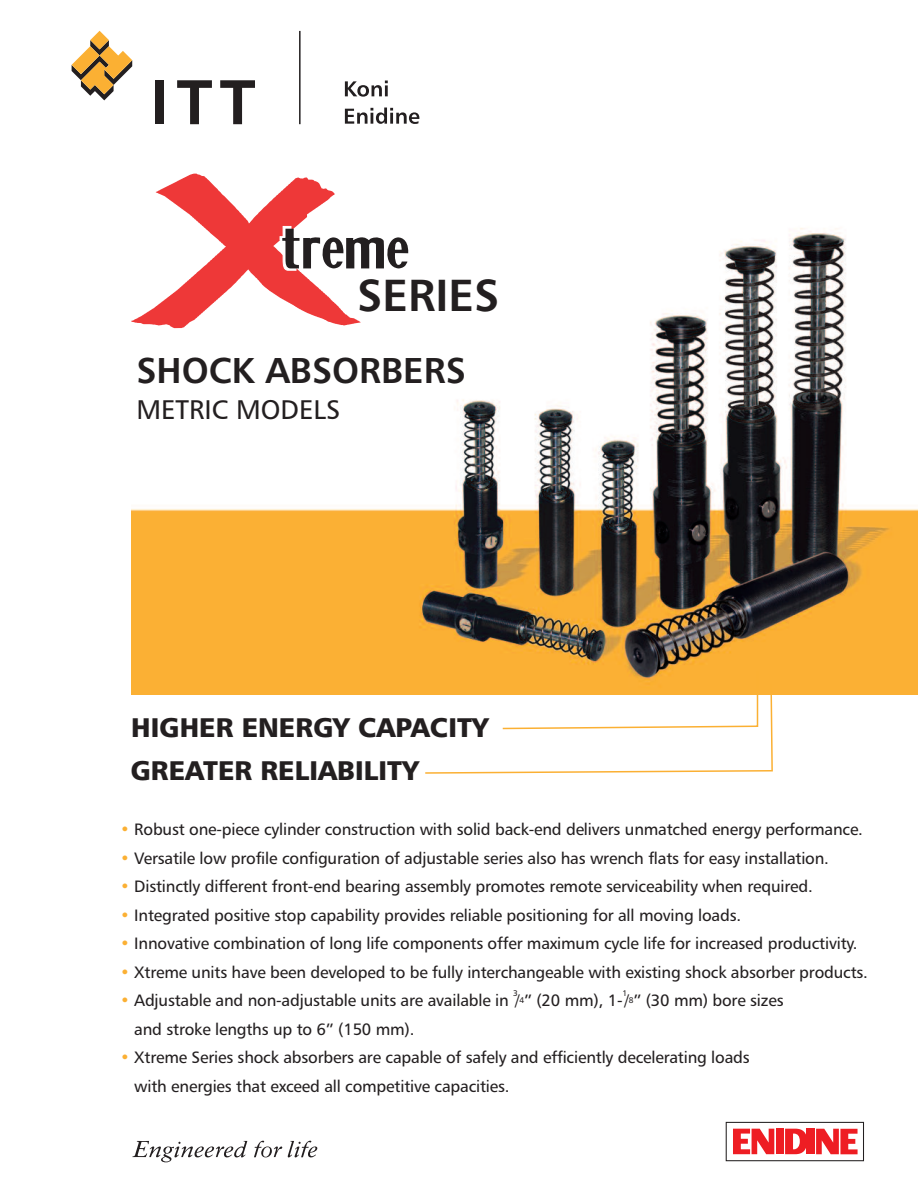
<style>
.page{position:relative;width:918px;height:1188px;background:#fff}
.page>*{position:absolute;margin:0;border:0;box-sizing:border-box;transform-origin:0 0}
.t1{font:45px "Humanist 777 BT Bold B";color:#231f20}
.t2{font:36px "Humanist 777 BT Bold B";color:#231f20}
.t3{font:27px "Humanist 777 BT Black B";color:#231f20}
.t4{font:27px "Humanist 777 BT Roman B";color:#231f20}
.t5{font:16.5px/28.5px "Humanist 777 BT Roman B";letter-spacing:-.01em;color:#231f20}
.t6{font:8.25px "Humanist 777 BT Roman B";color:#231f20}
.s1{color:#fbb033}
</style>
<div class="page">
<img style="left:132px;top:228px;width:786px;height:466px">
<svg style="left:72px;top:31px;width:60px;height:69px"></svg>
<div style="left:155px;top:80px;width:9px;height:44px;background:#231f20"></div>
<svg style="left:177px;top:80px;width:35px;height:44px"></svg>
<svg style="left:220px;top:80px;width:35px;height:44px"></svg>
<hr style="left:299px;top:31px;width:2px;height:93px;background:#231f20">
<svg style="left:345px;top:81px;width:43px;height:16px"></svg>
<svg style="left:345px;top:108px;width:74px;height:16px"></svg>
<svg style="left:254px;top:1141px;width:28px;height:16px"></svg>
<svg style="left:132px;top:1141px;width:115px;height:21px"></svg>
<svg style="left:288px;top:1141px;width:29px;height:16px"></svg>
<div style="left:726px;top:1122px;width:138px;height:39px;border:1px solid #231f20"></div>
<div style="left:806px;top:1129px;width:9px;height:25px;background:#ee1d23"></div>
<svg style="left:816px;top:1129px;width:42px;height:25px"></svg>
<svg style="left:733px;top:1129px;width:41px;height:25px"></svg>
<div style="left:776px;top:1129px;width:8px;height:25px;background:#ee1d23"></div>
<svg style="left:785px;top:1129px;width:21px;height:25px"></svg>
<svg style="left:131px;top:174px;width:277px;height:154px"></svg>
<svg style="left:424px;top:670px;width:350px;height:104px"></svg>
<h1 class="t1" style="left:357px;top:278px;width:144px">SERIES</h1>
<h2 class="t2" style="left:136px;top:356px;width:331px">SHOCK ABSORBERS</h2>
<h3 class="t4" style="left:136px;top:399px;width:205px">METRIC MODELS</h3>
<h3 class="t3" style="left:131px;top:716px;width:359px">HIGHER ENERGY CAPACITY</h3>
<h3 class="t3" style="left:130px;top:760px;width:290px">GREATER RELIABILITY</h3>
<p class="t5" style="left:120px;top:817px;width:744px"><span class="s1">•</span> Robust one-piece cylinder construction with solid back-end delivers unmatched energy performance.</p>
<p class="t5" style="left:120px;top:845px;width:710px"><span class="s1">•</span> Versatile low profile configuration of adjustable series also has wrench flats for easy installation.</p>
<p class="t5" style="left:120px;top:874px;width:694px"><span class="s1">•</span> Distinctly different front-end bearing assembly promotes remote serviceability when required.</p>
<p class="t5" style="left:120px;top:902px;width:622px"><span class="s1">•</span> Integrated positive stop capability provides reliable positioning for all moving loads.</p>
<p class="t5" style="left:120px;top:931px;width:739px"><span class="s1">•</span> Innovative combination of long life components offer maximum cycle life for increased productivity.</p>
<p class="t5" style="left:120px;top:959px;width:749px"><span class="s1">•</span> Xtreme units have been developed to be fully interchangeable with existing shock absorber products.</p>
<p class="t5" style="left:120px;top:988px;width:665px"><span class="s1">•</span> Adjustable and non-adjustable units are available in /<sup>4</sup>” (20 mm), 1-/<sup>8</sup>” (30 mm) bore sizes</p>
<p class="t6" style="left:513px;top:990px;width:6px">3</p>
<p class="t6" style="left:622px;top:990px;width:6px">1</p>
<p class="t5" style="left:134px;top:1016px;width:282px">and stroke lengths up to 6” (150 mm).</p>
<p class="t5" style="left:134px;top:1045px;width:617px;text-indent:-14px"><span class="s1">•</span> Xtreme Series shock absorbers are capable of safely and efficiently decelerating loads with energies that exceed all competitive capacities.</p>
</div>
